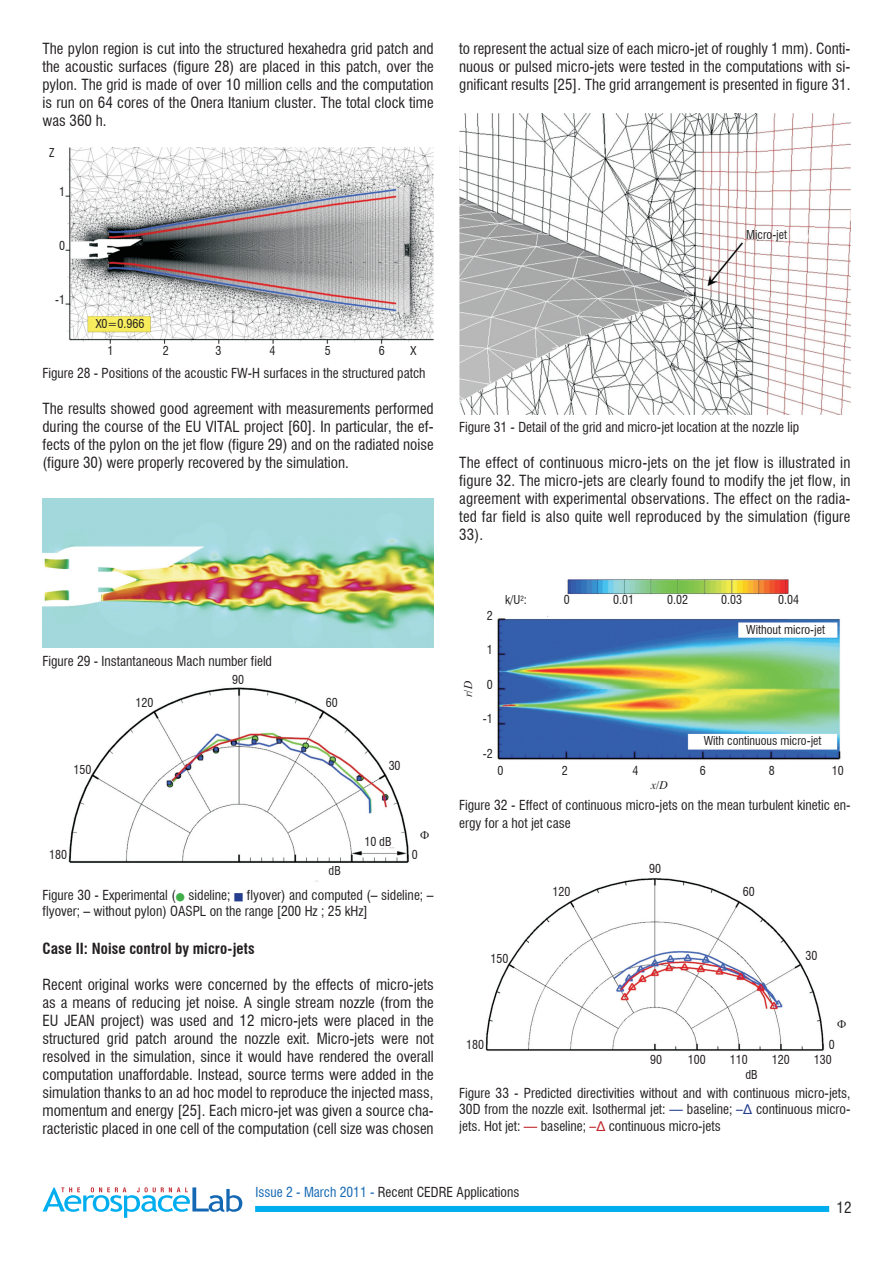
<style>
.page{position:relative;width:893px;height:1263px;background:#fff}
.page>*{position:absolute;margin:0;border:0;box-sizing:border-box;transform-origin:0 0}
.t1{font:condensed 15px/18px "Swiss 721 BT";color:#231f20;text-align:justify}
.t2{font:700 condensed 15px "Swiss 721 BT";letter-spacing:.005em;color:#231f20}
.t3{font:condensed 13.5px/16.2px "Swiss 721 BT";color:#231f20}
.t4{font:condensed 12px "Swiss 721 BT";color:#231f20}
.t5{font:italic 12px "Times";color:#231f20}
.s1{color:#40ae49}
.s2{color:#253f8e}
.s3{color:#c0262d}
.s4{color:#1468b3}
</style>
<div class="page">
<div style="left:255px;top:1206px;width:574px;height:6px;background:#00aeef"></div>
<svg style="left:43px;top:1187px;width:199px;height:31px"></svg>
<img style="left:65px;top:147px;width:369px;height:197px">
<img style="left:43px;top:498px;width:391px;height:150px">
<img style="left:68px;top:687px;width:341px;height:195px">
<img style="left:459px;top:114px;width:391px;height:300px">
<img style="left:497px;top:579px;width:344px;height:181px">
<img style="left:485px;top:878px;width:340px;height:173px">
<p class="t1" style="left:43px;top:40px;width:393px">The pylon region is cut into the structured hexahedra grid patch and the acoustic surfaces (figure 28) are placed in this patch, over the pylon. The grid is made of over 10 million cells and the computation is run on 64 cores of the Onera Itanium cluster. The total clock time was 360 h.</p>
<p class="t4" style="left:49px;top:146px;width:7px">Z</p>
<p class="t4" style="left:59px;top:184px;width:7px">1</p>
<p class="t4" style="left:59px;top:238px;width:7px">0</p>
<p class="t4" style="left:55px;top:292px;width:11px">-1</p>
<p class="t4" style="left:96px;top:316px;width:50px">X0=0.966</p>
<p class="t4" style="left:107px;top:344px;width:7px">1</p>
<p class="t4" style="left:163px;top:344px;width:7px">2</p>
<p class="t4" style="left:215px;top:344px;width:7px">3</p>
<p class="t4" style="left:269px;top:344px;width:7px">4</p>
<p class="t4" style="left:325px;top:344px;width:7px">5</p>
<p class="t4" style="left:379px;top:344px;width:7px">6</p>
<p class="t4" style="left:410px;top:344px;width:7px">X</p>
<p class="t3" style="left:43px;top:365px;width:385px">Figure 28 - Positions of the acoustic FW-H surfaces in the structured patch</p>
<p class="t1" style="left:43px;top:400px;width:393px">The results showed good agreement with measurements performed during the course of the EU VITAL project [60]. In particular, the ef&shy;fects of the pylon on the jet flow (figure 29) and on the radiated noise (figure 30) were properly recovered by the simulation.</p>
<p class="t3" style="left:43px;top:653px;width:231px">Figure 29 - Instantaneous Mach number field</p>
<p class="t4" style="left:73px;top:762px;width:19px">150</p>
<p class="t4" style="left:49px;top:848px;width:19px">180</p>
<p class="t4" style="left:136px;top:695px;width:19px">120</p>
<p class="t4" style="left:232px;top:673px;width:13px">90</p>
<p class="t4" style="left:326px;top:695px;width:13px">60</p>
<p class="t4" style="left:389px;top:759px;width:13px">30</p>
<p class="t4" style="left:329px;top:863px;width:14px">dB</p>
<p class="t4" style="left:364px;top:835px;width:29px">10 dB</p>
<p class="t4" style="left:412px;top:848px;width:7px">0</p>
<p class="t3" style="left:43px;top:887px;width:393px">Figure 30 - Experimental (<span class="s1">●</span> sideline; <span class="s2">■</span> flyover) and computed (– sideline; – flyover; – without pylon) OASPL on the range [200 Hz ; 25 kHz]</p>
<p class="t2" style="left:43px;top:940px;width:214px">Case II: Noise control by micro-jets</p>
<p class="t1" style="left:42px;top:976px;width:393px">Recent original works were concerned by the effects of micro-jets as a means of reducing jet noise. A single stream nozzle (from the EU JEAN project) was used and 12 micro-jets were placed in the structured grid patch around the nozzle exit. Micro-jets were not resolved in the simulation, since it would have rendered the overall computation unaffordable. Instead, source terms were added in the simulation thanks to an ad hoc model to reproduce the injected mass, momentum and energy [25]. Each micro-jet was given a source cha&shy;racteristic placed in one cell of the computation (cell size was chosen</p>
<p class="t1" style="left:459px;top:39px;width:393px">to represent the actual size of each micro-jet of roughly 1 mm). Conti&shy;nuous or pulsed micro-jets were tested in the computations with si&shy;gnificant results [25]. The grid arrangement is presented in figure 31.</p>
<p class="t4" style="left:746px;top:228px;width:42px">Micro-jet</p>
<p class="t3" style="left:459px;top:419px;width:341px">Figure 31 - Detail of the grid and micro-jet location at the nozzle lip</p>
<p class="t1" style="left:459px;top:454px;width:393px">The effect of continuous micro-jets on the jet flow is illustrated in figure 32. The micro-jets are clearly found to modify the jet flow, in agreement with experimental observations. The effect on the radia&shy;ted far field is also quite well reproduced by the simulation (figure 33).</p>
<p class="t5" style="left:461px;top:697px;width:18px;rotate:-90deg">r/D</p>
<p class="t4" style="left:487px;top:608px;width:7px">2</p>
<p class="t4" style="left:487px;top:643px;width:7px">1</p>
<p class="t4" style="left:487px;top:677px;width:7px">0</p>
<p class="t4" style="left:483px;top:712px;width:11px">-1</p>
<p class="t4" style="left:483px;top:746px;width:11px">-2</p>
<p class="t4" style="left:505px;top:593px;width:23px">k/U<sup>2</sup>:</p>
<p class="t4" style="left:564px;top:593px;width:7px">0</p>
<p class="t4" style="left:613px;top:593px;width:22px">0.01</p>
<p class="t4" style="left:667px;top:593px;width:22px">0.02</p>
<p class="t4" style="left:721px;top:593px;width:22px">0.03</p>
<p class="t4" style="left:778px;top:593px;width:22px">0.04</p>
<p class="t4" style="left:746px;top:622px;width:80px">Without micro-jet</p>
<p class="t4" style="left:704px;top:733px;width:119px">With continuous micro-jet</p>
<p class="t4" style="left:497px;top:763px;width:7px">0</p>
<p class="t4" style="left:562px;top:763px;width:7px">2</p>
<p class="t4" style="left:632px;top:763px;width:7px">4</p>
<p class="t4" style="left:700px;top:763px;width:7px">6</p>
<p class="t4" style="left:769px;top:763px;width:7px">8</p>
<p class="t4" style="left:832px;top:763px;width:13px">10</p>
<p class="t5" style="left:651px;top:778px;width:19px">x/D</p>
<p class="t3" style="left:459px;top:796px;width:393px;line-height:18px">Figure 32 - Effect of continuous micro-jets on the mean turbulent kinetic en&shy;ergy for a hot jet case</p>
<p class="t4" style="left:490px;top:951px;width:19px">150</p>
<p class="t4" style="left:466px;top:1037px;width:19px">180</p>
<p class="t4" style="left:552px;top:884px;width:19px">120</p>
<p class="t4" style="left:649px;top:862px;width:13px">90</p>
<p class="t4" style="left:743px;top:884px;width:13px">60</p>
<p class="t4" style="left:806px;top:948px;width:13px">30</p>
<p class="t4" style="left:829px;top:1037px;width:7px">0</p>
<p class="t4" style="left:650px;top:1052px;width:13px">90</p>
<p class="t4" style="left:688px;top:1052px;width:19px">100</p>
<p class="t4" style="left:730px;top:1052px;width:19px">110</p>
<p class="t4" style="left:772px;top:1052px;width:19px">120</p>
<p class="t4" style="left:814px;top:1052px;width:19px">130</p>
<p class="t4" style="left:746px;top:1067px;width:14px">dB</p>
<p class="t3" style="left:459px;top:1085px;width:393px;text-align:justify">Figure 33 - Predicted directivities without and with continuous micro-jets, 30D from the nozzle exit. Isothermal jet: <span class="s2">—</span> baseline; <span class="s2">–Δ</span> continuous micro&shy;jets. Hot jet: <span class="s3">—</span> baseline; <span class="s3">–Δ</span> continuous micro-jets</p>
<p class="t3" style="left:255px;top:1184px;width:265px"><span class="s4">Issue 2 - March 2011 -</span> Recent CEDRE Applications</p>
<p class="t1" style="left:837px;top:1198px;width:16px">12</p>
</div>
